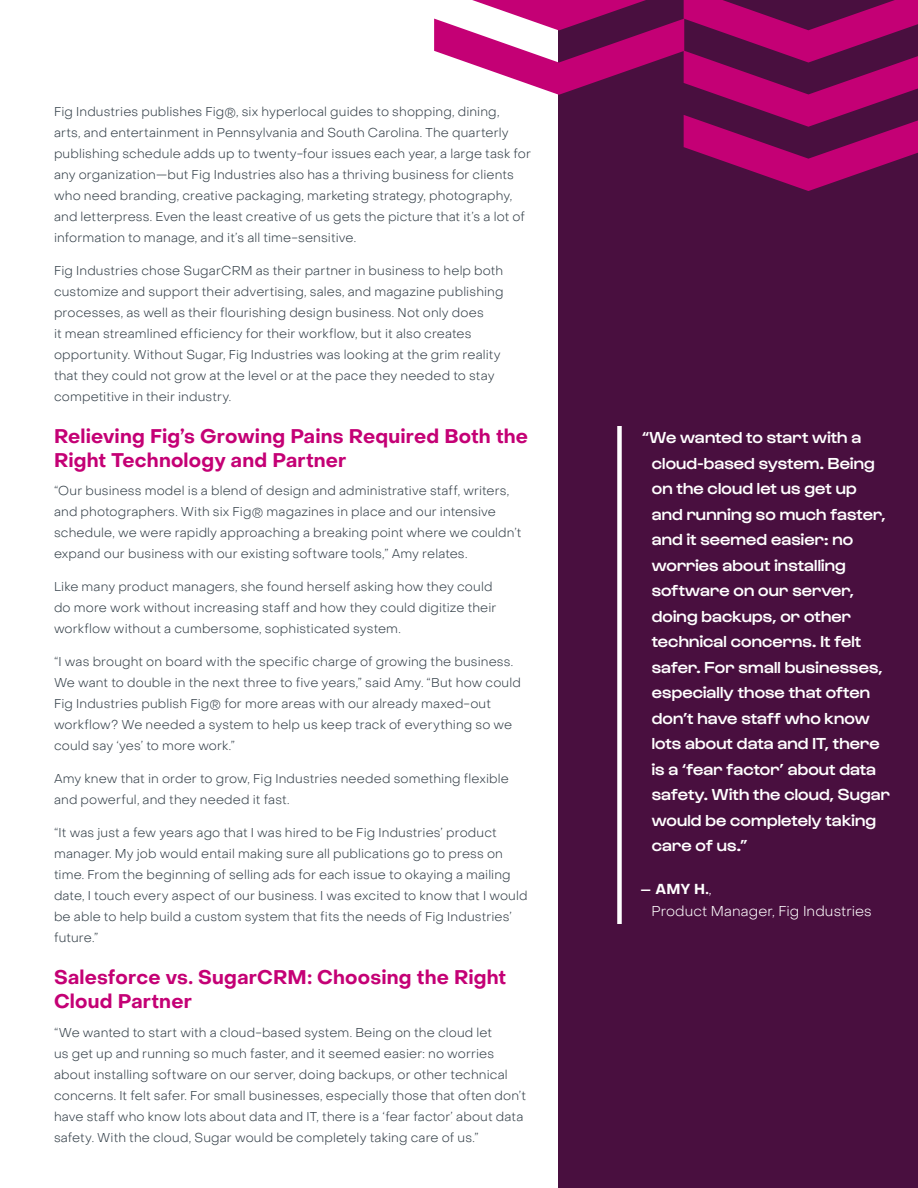
<style>
.page{position:relative;width:918px;height:1188px;background:#fff}
.page>*{position:absolute;margin:0;border:0;box-sizing:border-box;transform-origin:0 0}
.Body_-_Headline{font:700 19.5px/24px "Object Sans";letter-spacing:.01em;color:#c40075}
.Pull_Quote_-_Quote{font:500 16.5px/25.5px "Gustavo";letter-spacing:.01em;color:#fff}
.Pull_Quote_-_Attribute{font:300 14.25px/22.5px "Object Sans";letter-spacing:.01em;color:#fff}
.Body_-_Body{font:300 12.75px/21px "Object Sans";letter-spacing:.01em;color:#333f48}
.s1{font-weight:700;font-size:12px}
.s2{font-weight:700}
</style>
<div class="page">
<div style="left:559px;top:0;width:359px;height:1188px;background:#490f3f"></div>
<svg style="left:434px;top:0;width:484px;height:191px"></svg>
<div style="left:617px;top:426px;width:5px;height:498px;background:#fff"></div>
<p class="Body_-_Body" style="left:54px;top:101px;width:478px">Fig Industries publishes Fig®, six hyperlocal guides to shopping, dining,<br>arts, and entertainment in Pennsylvania and South Carolina. The quarterly publishing schedule adds up to twenty-four issues each year, a large task for any organization—but Fig Industries also has a thriving business for clients who need branding, creative packaging, marketing strategy, photography, and letterpress. Even the least creative of us gets the picture that it’s a lot of information to manage, and it’s all time-sensitive.</p>
<p class="Body_-_Body" style="left:54px;top:260px;width:451px">Fig Industries chose SugarCRM as their partner in business to help both customize and support their advertising, sales, and magazine publishing processes, as well as their flourishing design business. Not only does<br>it mean streamlined efficiency for their workflow, but it also creates opportunity. Without Sugar, Fig Industries was looking at the grim reality that they could not grow at the level or at the pace they needed to stay competitive in their industry.</p>
<p class="Body_-_Headline" style="left:54px;top:424px;width:476px">Relieving Fig’s Growing Pains Required Both the<br>Right Technology and Partner</p>
<p class="Body_-_Body" style="left:54px;top:480px;width:469px">“Our business model is a blend of design and administrative staff, writers, and photographers. With six Fig® magazines in place and our intensive schedule, we were rapidly approaching a breaking point where we couldn’t expand our business with our existing software tools,” Amy relates.</p>
<p class="Body_-_Body" style="left:54px;top:576px;width:444px">Like many product managers, she found herself asking how they could do more work without increasing staff and how they could digitize their workflow without a cumbersome, sophisticated system.</p>
<p class="Body_-_Body" style="left:54px;top:651px;width:468px">“I was brought on board with the specific charge of growing the business.<br>We want to double in the next three to five years,” said Amy. “But how could Fig Industries publish Fig® for more areas with our already maxed-out workflow? We needed a system to help us keep track of everything so we could say ‘yes’ to more work.”</p>
<p class="Body_-_Body" style="left:54px;top:768px;width:456px">Amy knew that in order to grow, Fig Industries needed something flexible and powerful, and they needed it fast.</p>
<p class="Body_-_Body" style="left:54px;top:822px;width:475px">“It was just a few years ago that I was hired to be Fig Industries’ product manager. My job would entail making sure all publications go to press on time. From the beginning of selling ads for each issue to okaying a mailing date, I touch every aspect of our business. I was excited to know that I would be able to help build a custom system that fits the needs of Fig Industries’ future.”</p>
<p class="Body_-_Headline" style="left:54px;top:966px;width:454px">Salesforce vs. SugarCRM: Choosing the Right<br>Cloud Partner</p>
<p class="Body_-_Body" style="left:54px;top:1022px;width:474px">“We wanted to start with a cloud-based system. Being on the cloud let<br>us get up and running so much faster, and it seemed easier: no worries about installing software on our server, doing backups, or other technical concerns. It felt safer. For small businesses, especially those that often don’t have staff who know lots about data and IT, there is a ‘fear factor’ about data safety. With the cloud, Sugar would be completely taking care of us.”</p>
<p class="Pull_Quote_-_Quote" style="left:652px;top:425px;width:240px;text-indent:-10px">“We wanted to start with a cloud-based system. Being on the cloud let us get up and running so much faster, and it seemed easier: no worries about installing software on our server, doing backups, or other technical concerns. It felt safer. For small businesses, especially those that often don’t have staff who know lots about data and IT, there is a ‘fear factor’ about data safety. With the cloud, Sugar would be completely taking care of us.”</p>
<p class="Pull_Quote_-_Attribute" style="left:651px;top:878px;width:222px;text-indent:-10px"><span class="s1">—</span> <span class="s2">AMY H.</span>,<br>Product Manager, Fig Industries</p>
</div>
